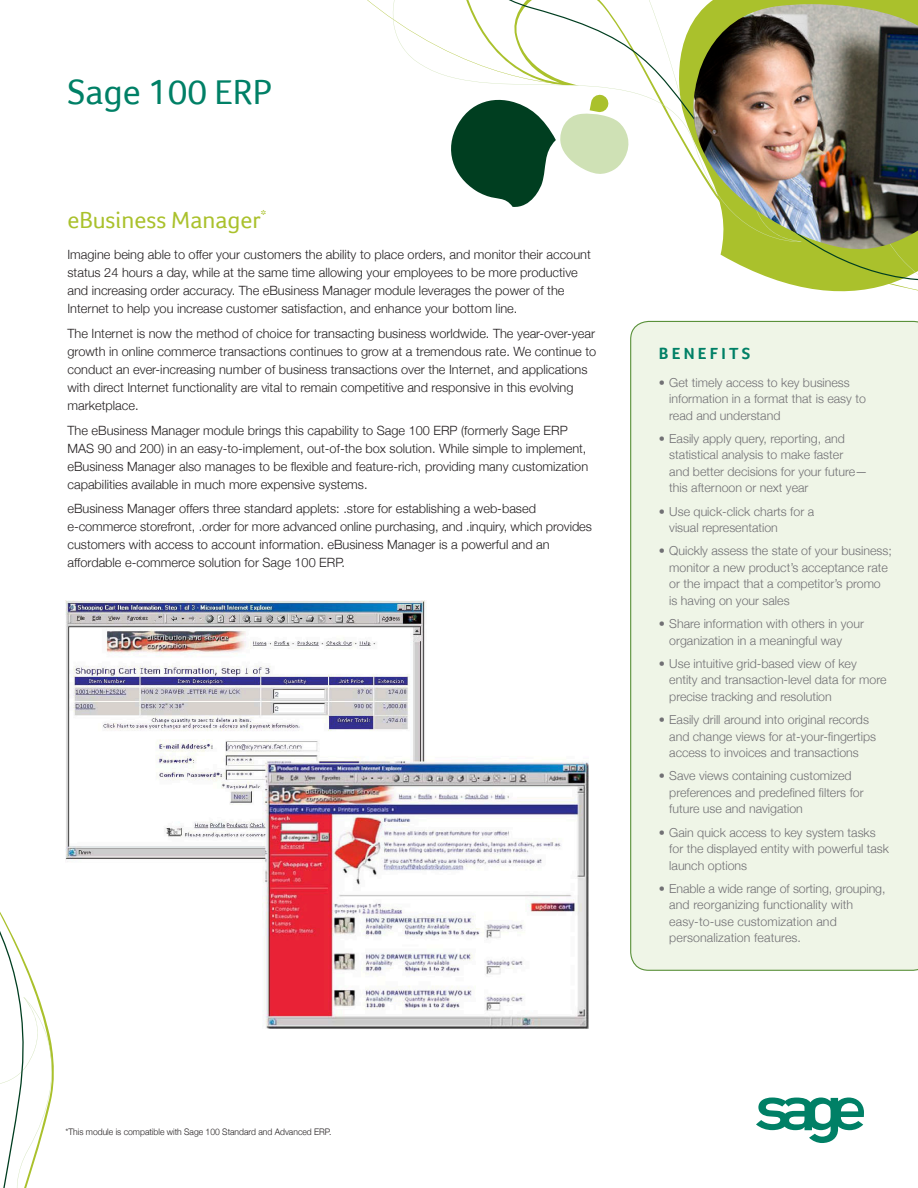
<style>
.page{position:relative;width:918px;height:1188px;background:#fff}
.page>*{position:absolute;margin:0;border:0;box-sizing:border-box;transform-origin:0 0}
.t1{font:36px "Foco";color:#008066}
.t2{font:24px "Foco";color:#aac12c}
.t3{font:700 16.5px "Foco";letter-spacing:.2em;color:#008066}
.t4{font:300 12.75px/18px "Helvetica Neue";color:#231f20}
.t5{font:300 12.3px/16.5px "Helvetica Neue";color:#717074}
.t6{font:300 9px "Helvetica Neue";color:#231f20;scale:.95 1}
</style>
<div class="page">
<svg style="left:776px;top:280px;width:142px;height:12px;fill:#aac12c"></svg>
<svg style="left:367px;top:0;width:551px;height:280px"></svg>
<svg style="left:0;top:912px;width:54px;height:276px"></svg>
<img style="left:692px;top:4px;width:226px;height:245px">
<div style="left:630px;top:321px;width:288px;height:650px;background:#eff5e7"></div>
<img style="left:66px;top:600px;width:522px;height:429px">
<svg style="left:756px;top:1098px;width:108px;height:45px"></svg>
<h1 class="t1" style="left:67px;top:71px;width:206px">Sage 100 ERP</h1>
<h2 class="t2" style="left:67px;top:206px;width:200px">eBusiness Manager<sup>*</sup></h2>
<p class="t4" style="left:67px;top:245px;width:525px">Imagine being able to offer your customers the ability to place orders, and monitor their account status 24 hours a day, while at the same time allowing your employees to be more productive and increasing order accuracy. The eBusiness Manager module leverages the power of the Internet to help you increase customer satisfaction, and enhance your bottom line.</p>
<p class="t4" style="left:67px;top:324px;width:530px">The Internet is now the method of choice for transacting business worldwide. The year-over-year growth in online commerce transactions continues to grow at a tremendous rate. We continue to conduct an ever-increasing number of business transactions over the Internet, and applications with direct Internet functionality are vital to remain competitive and responsive in this evolving marketplace.</p>
<p class="t4" style="left:67px;top:421px;width:522px">The eBusiness Manager module brings this capability to Sage 100 ERP (formerly Sage ERP MAS 90 and 200) in an easy-to-implement, out-of-the box solution. While simple to implement, eBusiness Manager also manages to be flexible and feature-rich, providing many customization capabilities available in much more expensive systems.</p>
<p class="t4" style="left:67px;top:500px;width:526px">eBusiness Manager offers three standard applets: .store for establishing a web-based e-commerce storefront, .order for more advanced online purchasing, and .inquiry, which provides customers with access to account information. eBusiness Manager is a powerful and an affordable e-commerce solution for Sage 100 ERP.</p>
<p class="t3" style="left:659px;top:344px;width:93px">BENEFITS</p>
<p class="t5" style="left:669px;top:374px;width:198px;text-indent:-10px">• Get timely access to key business information in a format that is easy to read and understand</p>
<p class="t5" style="left:669px;top:430px;width:200px;text-indent:-10px">• Easily apply query, reporting, and statistical analysis to make faster<br>and better decisions for your future— this afternoon or next year</p>
<p class="t5" style="left:669px;top:503px;width:146px;text-indent:-10px">• Use quick-click charts for a visual representation</p>
<p class="t5" style="left:669px;top:543px;width:224px;text-indent:-10px">• Quickly assess the state of your business; monitor a new product’s acceptance rate or the impact that a competitor’s promo is having on your sales</p>
<p class="t5" style="left:669px;top:615px;width:196px;text-indent:-10px">• Share information with others in your organization in a meaningful way</p>
<p class="t5" style="left:669px;top:655px;width:219px;text-indent:-10px">• Use intuitive grid-based view of key entity and transaction-level data for more precise tracking and resolution</p>
<p class="t5" style="left:669px;top:711px;width:208px;text-indent:-10px">• Easily drill around into original records and change views for at-your-fingertips access to invoices and transactions</p>
<p class="t5" style="left:669px;top:768px;width:196px;text-indent:-10px">• Save views containing customized preferences and predefined filters for future use and navigation</p>
<p class="t5" style="left:669px;top:824px;width:221px;text-indent:-10px">• Gain quick access to key system tasks for the displayed entity with powerful task launch options</p>
<p class="t5" style="left:669px;top:880px;width:218px;text-indent:-10px">• Enable a wide range of sorting, grouping, and reorganizing functionality with easy-to-use customization and personalization features.</p>
<p class="t6" style="left:66px;top:1126px;width:281px">*This module is compatible with Sage 100 Standard and Advanced ERP.</p>
</div>
